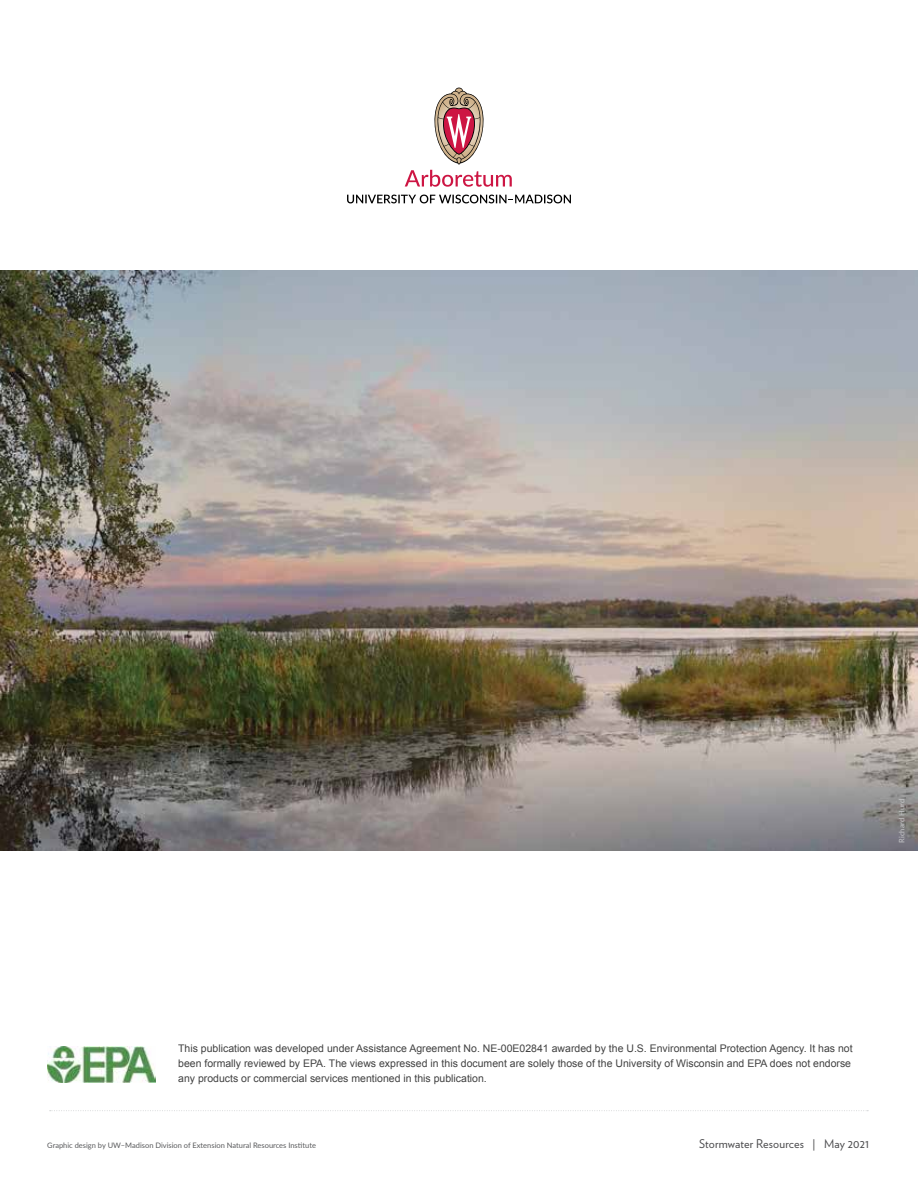
<style>
.page{position:relative;width:918px;height:1188px;background:#fff}
.page>*{position:absolute;margin:0;border:0;box-sizing:border-box;transform-origin:0 0}
.t1{font:12px "Verlag";letter-spacing:.01em;color:#4d4d4f}
.t2{font:10.5px/15px "Arial";color:#000}
.t3{font:7.5px "Lato";color:#58595b}
.t4{font:7.5px "Lato";letter-spacing:.01em;color:#c7c8ca}
</style>
<div class="page">
<img style="left:47px;top:1046px;width:109px;height:36px">
<img style="left:0;top:270px;width:918px;height:580px">
<svg style="left:405px;top:88px;width:107px;height:99px"></svg>
<svg style="left:347px;top:195px;width:224px;height:8px"></svg>
<svg style="left:50px;top:1110px;width:818px;height:1px"></svg>
<p class="t4" style="left:896px;top:843px;width:46px;rotate:-90deg">Richard Hurd</p>
<p class="t2" style="left:178px;top:1041px;width:676px">This publication was developed under Assistance Agreement No. NE-00E02841 awarded by the U.S. Environmental Protection Agency. It has not been formally reviewed by EPA. The views expressed in this document are solely those of the University of Wisconsin and EPA does not endorse any products or commercial services mentioned in this publication.</p>
<p class="t3" style="left:47px;top:1140px;width:270px">Graphic design by UW–Madison Division of Extension Natural Resources Institute</p>
<p class="t1" style="left:699px;top:1135px;width:172px">Stormwater Resources | May 2021</p>
</div>
